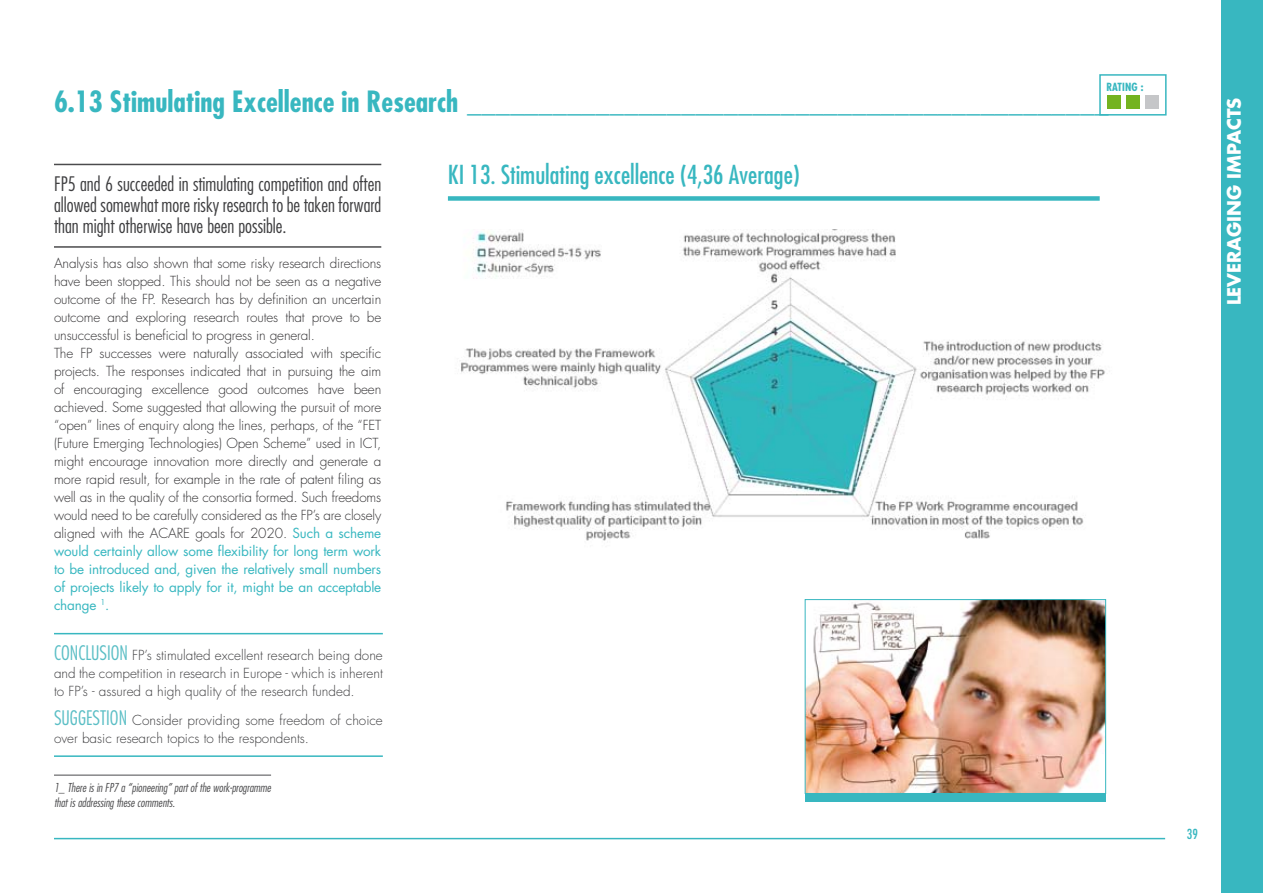
<style>
.page{position:relative;width:1263px;height:893px;background:#fff}
.page>*{position:absolute;margin:0;border:0;box-sizing:border-box;transform-origin:0 0}
.t1{font:700 condensed 28.5px "Futura";color:#38b7c0}
.t2{font:condensed 25.5px "Futura";color:#38b7c0}
.t3{font:300 condensed 19.5px/21px "Futura";color:#3e3e40;text-align:justify}
.t4{font:700 18px "Futura";color:#fff}
.t5{font:300 13.5px/18px "Futura";letter-spacing:-.01em;color:#333234}
.t6{font:300 13.5px/18px "Futura";color:#3e3e40;text-align:justify}
.t7{font:condensed 13.5px "Futura";color:#38b7c0}
.t8{font:italic 300 condensed 12px/14.4px "Futura";color:#4b4b4d}
.t9{font:700 condensed 10.95px "Futura";color:#38b7c0}
.s1{font-weight:400;color:#38b7c0}
.s2{font-stretch:condensed;font-size:19.5px;color:#5abec5}
</style>
<div class="page">
<hr style="left:54px;top:838px;width:1111px;height:1px;background:#38b7c0">
<div style="left:1221px;top:0;width:42px;height:893px;background:#38b7c0"></div>
<hr style="left:54px;top:164px;width:327px;height:1px;background:#4b4b4d">
<img style="left:461px;top:229px;width:644px;height:312px">
<hr style="left:54px;top:775px;width:217px;height:1px;background:#4b4b4d">
<div style="left:1107px;top:95px;width:14px;height:14px;background:#74b320"></div>
<div style="left:1126px;top:95px;width:14px;height:14px;background:#74b320"></div>
<div style="left:1145px;top:95px;width:14px;height:14px;background:#c5c6c8"></div>
<div style="left:1099px;top:74px;width:67px;height:42px;border:2px solid #38b7c0"></div>
<hr style="left:54px;top:246px;width:327px;height:2px;background:#4b4b4d">
<div style="left:448px;top:196px;width:652px;height:5px;background:#38b7c0"></div>
<img style="left:807px;top:601px;width:297px;height:191px">
<div style="left:805px;top:599px;width:301px;height:195px;border:1px solid #38b7c0"></div>
<div style="left:805px;top:794px;width:301px;height:8px;background:#38b7c0"></div>
<hr style="left:54px;top:633px;width:329px;height:1px;background:#38b7c0">
<hr style="left:54px;top:755px;width:329px;height:2px;background:#38b7c0">
<p class="t9" style="left:1106px;top:80px;width:6px">rati</p>
<p class="t9" style="left:1125px;top:80px;width:20px">ng :</p>
<h1 class="t1" style="left:54px;top:84px;width:1056px">6.13 Stimulating Excellence in Research _____________________________________________</h1>
<h3 class="t3" style="left:54px;top:173px;width:329px">FP5 and 6 succeeded in stimulating competition and often allowed somewhat more risky research to be taken forward than might otherwise have been possible.</h3>
<p class="t5" style="left:54px;top:254px;width:329px">Analysis has also shown that some risky research directions have been stopped. This should not be seen as a negative outcome of the FP. Research has by definition an uncertain outcome and exploring research routes that prove to be unsuccessful is beneficial to progress in general.<br>The FP successes were naturally associated with specific projects. The responses indicated that in pursuing the aim of encouraging excellence good outcomes have been achieved. Some suggested that allowing the pursuit of more “open” lines of enquiry along the lines, perhaps, of the “FET (Future Emerging Technologies) Open Scheme” used in ICT, might encourage innovation more directly and generate a more rapid result, for example in the rate of patent filing as well as in the quality of the consortia formed. Such freedoms would need to be carefully considered as the FP’s are closely aligned with the ACARE goals for 2020. <span class="s1">Such a scheme would certainly allow some flexibility for long term work to be introduced and, given the relatively small numbers of projects likely to apply for it, might be an acceptable change</span> <sup>1</sup><span class="s1">.</span></p>
<p class="t6" style="left:54px;top:646px;width:330px"><span class="s2">CONCLUSION</span> FP’s stimulated excellent research being done and the competition in research in Europe - which is inherent to FP’s - assured a high quality of the research funded.</p>
<p class="t6" style="left:54px;top:711px;width:330px"><span class="s2">SUGGESTION</span> Consider providing some freedom of choice over basic research topics to the respondents.</p>
<p class="t8" style="left:54px;top:781px;width:219px">1_ There is in FP7 a “pioneering” part of the work-programme that is addressing these comments.</p>
<h2 class="t2" style="left:448px;top:159px;width:353px">KI 13. Stimulating excellence (4,36 Average)</h2>
<h3 class="t4" style="left:1222px;top:305px;width:208px;rotate:-90deg">Leveraging Impacts</h3>
<p class="t7" style="left:1187px;top:826px;width:13px">39</p>
</div>
